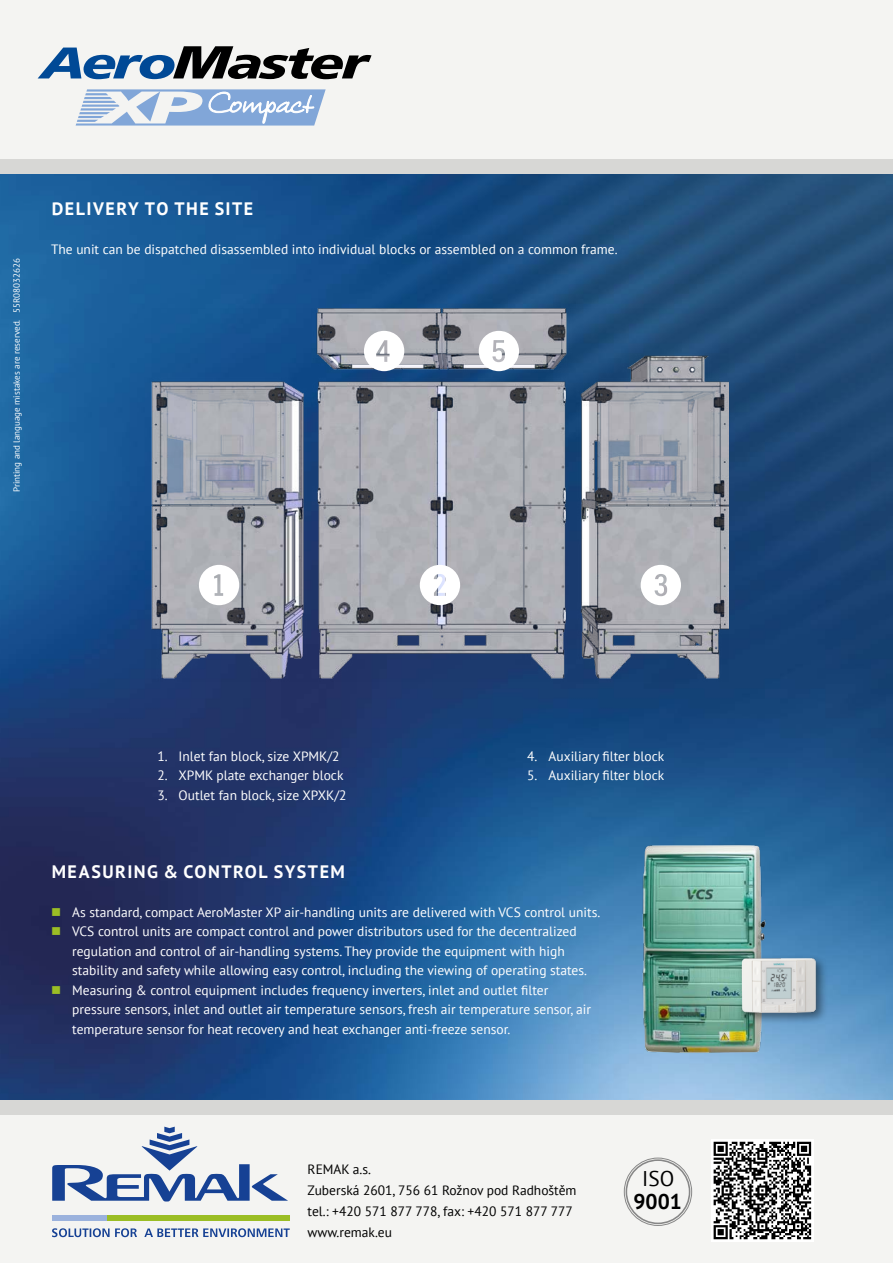
<style>
.page{position:relative;width:893px;height:1263px;background:#fff}
.page>*{position:absolute;margin:0;border:0;box-sizing:border-box;transform-origin:0 0}
.t1{font:54px "Fyra Numeric Circle Closed";color:#fff}
.t2{font:700 21.3px "PT Sans";color:#000}
.t3{font:21.3px "PT Sans";color:#000}
.t4{font:700 18px "PT Sans";letter-spacing:.085em;color:#fff}
.t5{font:13.5px/19.5px "PT Sans";color:#fff}
.t6{font:13.5px/21px "PT Sans";color:#000}
.t7{font:9px "PT Sans";color:#fff}
</style>
<div class="page">
<img style="left:0;top:173px;width:893px;height:927px">
<div style="left:0;top:1114px;width:893px;height:149px;background:#f4f4f2"></div>
<div style="left:0;top:1100px;width:893px;height:14px;background:#d7d7d5"></div>
<div style="left:0;top:0;width:893px;height:162px;background:#f4f4f2"></div>
<div style="left:0;top:159px;width:893px;height:14px;background:#d7d7d5"></div>
<div style="left:624px;top:1158px;width:68px;height:68px;border:1px solid #878787;border-radius:50%"></div>
<div style="left:626px;top:1159px;width:64px;height:65px;border:2px solid #878787;border-radius:50%"></div>
<svg style="left:711px;top:1139px;width:102px;height:102px"></svg>
<svg style="left:714px;top:1142px;width:97px;height:97px"></svg>
<svg style="left:38px;top:46px;width:334px;height:33px"></svg>
<svg style="left:76px;top:89px;width:250px;height:37px"></svg>
<img style="left:151px;top:308px;width:578px;height:374px">
<img style="left:637px;top:839px;width:134px;height:221px">
<div style="left:738px;top:955px;width:90px;height:70px;background:#000;opacity:.45"></div>
<img style="left:739px;top:956px;width:80px;height:62px">
<svg style="left:52px;top:1228px;width:238px;height:9px"></svg>
<svg style="left:52px;top:1127px;width:236px;height:74px"></svg>
<div style="left:106px;top:1215px;width:184px;height:5px;background:#9bbe25"></div>
<div style="left:52px;top:1215px;width:54px;height:5px;background:#9bb2dd"></div>
<svg style="left:52px;top:908px;width:8px;height:8px"></svg>
<svg style="left:52px;top:927px;width:8px;height:8px"></svg>
<svg style="left:52px;top:986px;width:8px;height:8px"></svg>
<p class="t7" style="left:11px;top:313px;width:56px;rotate:-90deg">55R08032626</p>
<p class="t7" style="left:11px;top:492px;width:174px;rotate:-90deg">Printing and language mistakes are reserved.</p>
<h3 class="t4" style="left:52px;top:196px;width:203px">DELIVERY TO THE SITE</h3>
<p class="t5" style="left:51px;top:239px;width:568px">The unit can be dispatched disassembled into individual blocks or assembled on a common frame.</p>
<h1 class="t1" style="left:362px;top:320px;width:46px">4</h1>
<h1 class="t1" style="left:477px;top:320px;width:46px">5</h1>
<h1 class="t1" style="left:197px;top:554px;width:46px">1</h1>
<h1 class="t1" style="left:418px;top:554px;width:46px">2</h1>
<h1 class="t1" style="left:638px;top:554px;width:46px">3</h1>
<p class="t5" style="left:157px;top:746px;width:184px">1. Inlet fan block, size XPMK/2</p>
<p class="t5" style="left:157px;top:765px;width:188px">2. XPMK plate exchanger block</p>
<p class="t5" style="left:157px;top:785px;width:191px">3. Outlet fan block, size XPXK/2</p>
<p class="t5" style="left:527px;top:746px;width:138px">4. Auxiliary filter block</p>
<p class="t5" style="left:527px;top:765px;width:138px">5. Auxiliary filter block</p>
<h3 class="t4" style="left:52px;top:859px;width:295px">MEASURING &amp; CONTROL SYSTEM</h3>
<p class="t5" style="left:72px;top:902px;width:529px">As standard, compact AeroMaster XP air-handling units are delivered with VCS control units.<br>VCS control units are compact control and power distributors used for the decentralized regulation and control of air-handling systems. They provide the equipment with high stability and safety while allowing easy control, including the viewing of operating states.<br>Measuring &amp; control equipment includes frequency inverters, inlet and outlet filter pressure sensors, inlet and outlet air temperature sensors, fresh air temperature sensor, air temperature sensor for heat recovery and heat exchanger anti-freeze sensor.</p>
<p class="t6" style="left:308px;top:1158px;width:270px">REMAK a.s.<br>Zuberská 2601, 756 61 Rožnov pod Radhoštěm tel.: +420 571 877 778, fax: +420 571 877 777 www.remak.eu</p>
<h2 class="t3" style="left:642px;top:1165px;width:34px">ISO</h2>
<h2 class="t2" style="left:634px;top:1187px;width:50px">9001</h2>
</div>
